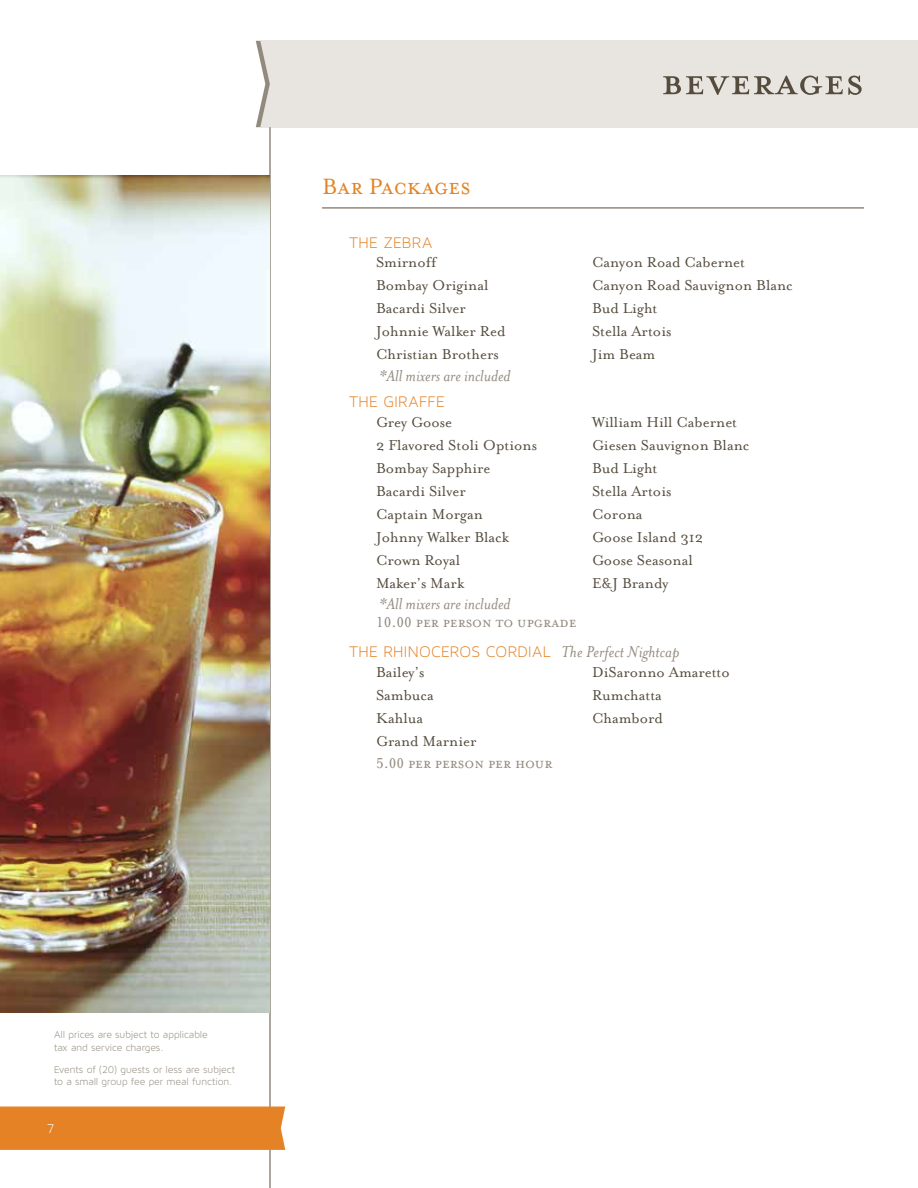
<style>
.page{position:relative;width:918px;height:1188px;background:#fff}
.page>*{position:absolute;margin:0;border:0;box-sizing:border-box;transform-origin:0 0}
.t1{font:54px "Mrs Eaves Petite Caps";color:#554c3e}
.t2{font:25.5px "Mrs Eaves Small Caps";color:#e48225}
.t3{font:italic 18px "Mrs Eaves";color:#928a7e}
.t4{font:16.5px "Mrs Eaves Roman";color:#554c3e}
.t5{font:16.5px "Maven Pro Light 300";letter-spacing:.015em;color:#e48225}
.t6{font:16.5px "Mrs Eaves Fractions";color:#928a7e}
.t7{font:13.5px "Maven Pro Light 300";color:#fff}
.t8{font:10.5px/12.6px "Maven Pro Light 300";letter-spacing:-.005em;color:#928a7e}
.s1{font-family:"Mrs Eaves";font-style:italic;font-size:18px;color:#928a7e}
</style>
<div class="page">
<hr style="left:269px;top:0;width:2px;height:1188px;background:#928a7e">
<div style="left:0;top:1107px;width:285px;height:43px;background:#e48225"></div>
<div style="left:262px;top:0;width:16px;height:74px;background:#fff"></div>
<div style="left:260px;top:41px;width:658px;height:86px;background:#e8e5e1"></div>
<img style="left:0;top:176px;width:269px;height:836px">
<hr style="left:322px;top:207px;width:542px;height:2px;background:#928a7e">
<h2 class="t2" style="left:322px;top:173px;width:150px">Bar Packages</h2>
<h1 class="t1" style="left:661px;top:50px;width:205px">beverages</h1>
<p class="t5" style="left:349px;top:233px;width:85px">THE ZEBRA</p>
<p class="t4" style="left:376px;top:253px;width:62px">Smirnoff</p>
<p class="t4" style="left:592px;top:253px;width:155px">Canyon Road Cabernet</p>
<p class="t4" style="left:376px;top:276px;width:114px">Bombay Original</p>
<p class="t4" style="left:592px;top:276px;width:202px">Canyon Road Sauvignon Blanc</p>
<p class="t4" style="left:376px;top:299px;width:91px">Bacardi Silver</p>
<p class="t4" style="left:592px;top:299px;width:67px">Bud Light</p>
<p class="t4" style="left:376px;top:322px;width:131px">Johnnie Walker Red</p>
<p class="t4" style="left:592px;top:322px;width:81px">Stella Artois</p>
<p class="t4" style="left:376px;top:345px;width:124px">Christian Brothers</p>
<p class="t4" style="left:592px;top:345px;width:65px">Jim Beam</p>
<p class="t3" style="left:379px;top:366px;width:133px">*All mixers are included</p>
<p class="t5" style="left:349px;top:393px;width:97px">THE GIRAFFE</p>
<p class="t4" style="left:376px;top:413px;width:78px">Grey Goose</p>
<p class="t4" style="left:592px;top:413px;width:147px">William Hill Cabernet</p>
<p class="t4" style="left:376px;top:436px;width:163px">2 Flavored Stoli Options</p>
<p class="t4" style="left:592px;top:436px;width:159px">Giesen Sauvignon Blanc</p>
<p class="t4" style="left:376px;top:459px;width:116px">Bombay Sapphire</p>
<p class="t4" style="left:592px;top:459px;width:67px">Bud Light</p>
<p class="t4" style="left:376px;top:482px;width:91px">Bacardi Silver</p>
<p class="t4" style="left:592px;top:482px;width:81px">Stella Artois</p>
<p class="t4" style="left:376px;top:505px;width:109px">Captain Morgan</p>
<p class="t4" style="left:592px;top:505px;width:52px">Corona</p>
<p class="t4" style="left:376px;top:528px;width:135px">Johnny Walker Black</p>
<p class="t4" style="left:592px;top:528px;width:113px">Goose Island 312</p>
<p class="t4" style="left:376px;top:551px;width:86px">Crown Royal</p>
<p class="t4" style="left:592px;top:551px;width:102px">Goose Seasonal</p>
<p class="t4" style="left:376px;top:574px;width:90px">Maker’s Mark</p>
<p class="t4" style="left:592px;top:574px;width:78px">E&amp;J Brandy</p>
<p class="t3" style="left:379px;top:594px;width:133px">*All mixers are included</p>
<p class="t6" style="left:376px;top:614px;width:202px">10.00 per person to upgrade</p>
<p class="t5" style="left:349px;top:643px;width:332px">THE RHINOCEROS CORDIAL <span class="s1">The Perfect Nightcap</span></p>
<p class="t4" style="left:376px;top:663px;width:50px">Bailey’s</p>
<p class="t4" style="left:592px;top:663px;width:139px">DiSaronno Amaretto</p>
<p class="t4" style="left:376px;top:686px;width:59px">Sambuca</p>
<p class="t4" style="left:592px;top:686px;width:71px">Rumchatta</p>
<p class="t4" style="left:376px;top:709px;width:48px">Kahlua</p>
<p class="t4" style="left:592px;top:709px;width:72px">Chambord</p>
<p class="t4" style="left:376px;top:732px;width:102px">Grand Marnier</p>
<p class="t6" style="left:376px;top:754px;width:178px">5.00 per person per hour</p>
<p class="t8" style="left:54px;top:1029px;width:155px">All prices are subject to applicable tax and service charges.</p>
<p class="t8" style="left:54px;top:1063px;width:183px">Events of (20) guests or less are subject to a small group fee per meal function.</p>
<p class="t7" style="left:47px;top:1121px;width:9px">7</p>
</div>
